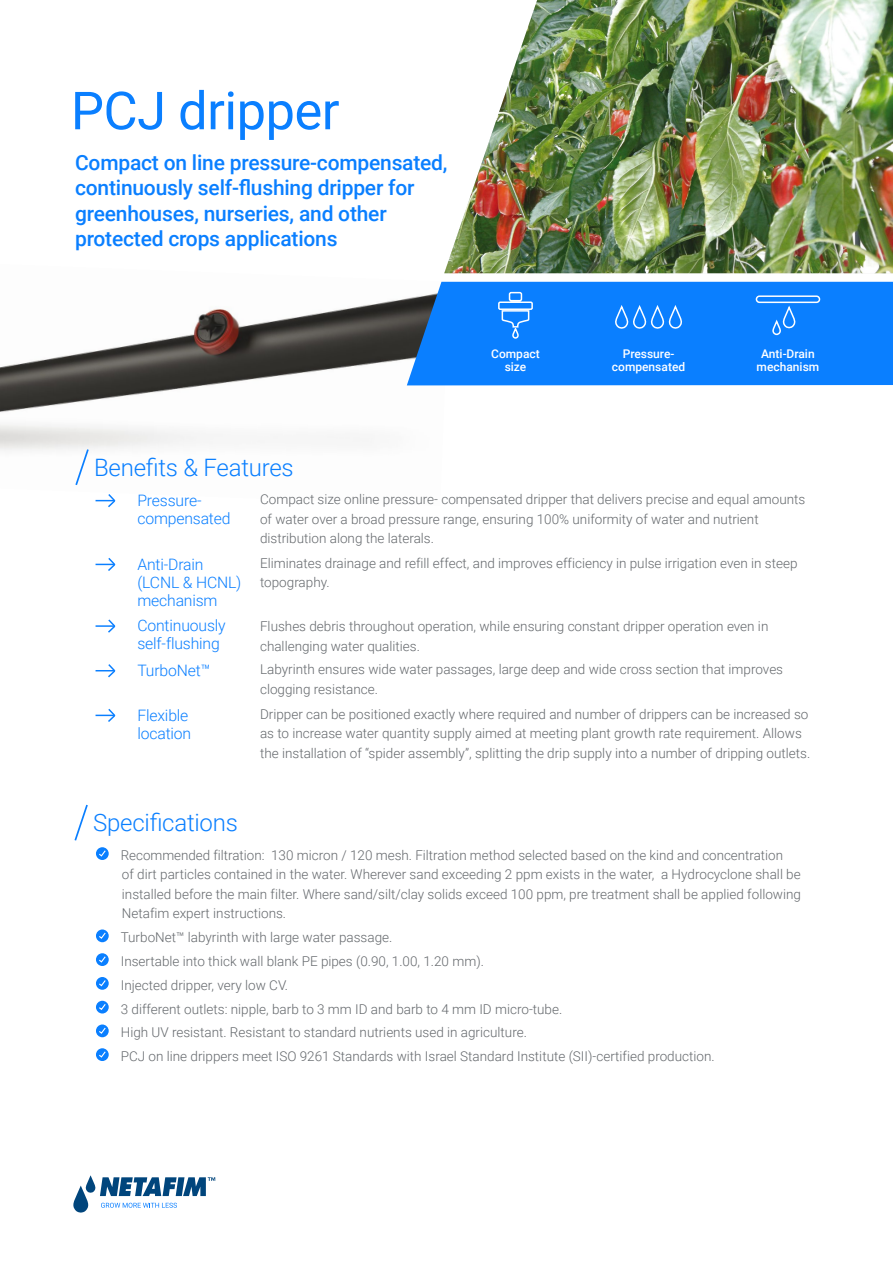
<style>
.page{position:relative;width:893px;height:1263px;background:#fff}
.page>*{position:absolute;margin:0;border:0;box-sizing:border-box;transform-origin:0 0}
.t1{font:52.5px "Roboto";letter-spacing:-.01em;color:#0a7fff}
.t2{font:300 24px "Roboto";letter-spacing:-.01em;color:#0a7fff}
.t3{font:500 21px/25.5px "Roboto";letter-spacing:-.01em;color:#0a7fff}
.t4{font:300 15.75px/18px "Roboto";letter-spacing:-.01em;color:#0a7fff}
.t5{font:300 13.5px/19.5px "Roboto";color:#64686c}
.t6{font:500 12px/13.5px "Roboto";color:#fff;text-align:center}
</style>
<div class="page">
<svg style="left:73px;top:1175px;width:142px;height:37px"></svg>
<img style="left:0;top:273px;width:449px;height:229px">
<div style="left:407px;top:282px;width:486px;height:103px;background:#0a7fff"></div>
<img style="left:444px;top:0;width:449px;height:273px">
<svg style="left:96px;top:847px;width:13px;height:13px"></svg>
<svg style="left:98px;top:849px;width:9px;height:8px"></svg>
<svg style="left:96px;top:929px;width:13px;height:13px"></svg>
<svg style="left:98px;top:931px;width:9px;height:9px"></svg>
<svg style="left:96px;top:953px;width:13px;height:13px"></svg>
<svg style="left:98px;top:955px;width:9px;height:8px"></svg>
<svg style="left:96px;top:977px;width:13px;height:13px"></svg>
<svg style="left:98px;top:979px;width:9px;height:8px"></svg>
<svg style="left:96px;top:1001px;width:13px;height:12px"></svg>
<svg style="left:98px;top:1003px;width:9px;height:8px"></svg>
<svg style="left:96px;top:1024px;width:13px;height:13px"></svg>
<svg style="left:98px;top:1026px;width:9px;height:9px"></svg>
<svg style="left:96px;top:1048px;width:13px;height:13px"></svg>
<svg style="left:98px;top:1050px;width:9px;height:8px"></svg>
<svg style="left:74px;top:447px;width:16px;height:40px"></svg>
<svg style="left:74px;top:804px;width:14px;height:37px"></svg>
<svg style="left:755px;top:295px;width:66px;height:41px;background:#268eff"></svg>
<svg style="left:96px;top:492px;width:20px;height:15px"></svg>
<svg style="left:96px;top:558px;width:20px;height:13px"></svg>
<svg style="left:96px;top:619px;width:20px;height:14px"></svg>
<svg style="left:96px;top:664px;width:20px;height:14px"></svg>
<svg style="left:96px;top:708px;width:20px;height:14px"></svg>
<svg style="left:497px;top:291px;width:37px;height:49px;background:#3595ff"></svg>
<svg style="left:614px;top:305px;width:69px;height:25px;background:#3595ff"></svg>
<h1 class="t1" style="left:71px;top:74px;width:270px">PCJ dripper</h1>
<h3 class="t3" style="left:75px;top:149px;width:374px">Compact on line pressure-compensated, continuously self-flushing dripper for greenhouses, nurseries, and other protected crops applications</h3>
<h2 class="t2" style="left:94px;top:450px;width:201px">Benefits &amp; Features</h2>
<p class="t6" style="left:491px;top:346px;width:50px">Compact size</p>
<p class="t6" style="left:612px;top:346px;width:75px">Pressure&shy;compensated</p>
<p class="t6" style="left:757px;top:346px;width:64px">Anti-Drain mechanism</p>
<p class="t4" style="left:137px;top:491px;width:95px">Pressure&shy;compensated</p>
<p class="t5" style="left:260px;top:489px;width:547px">Compact size online pressure- compensated dripper that delivers precise and equal amounts of water over a broad pressure range, ensuring 100% uniformity of water and nutrient distribution along the laterals.</p>
<p class="t4" style="left:137px;top:554px;width:105px">Anti-Drain (LCNL &amp; HCNL) mechanism</p>
<p class="t5" style="left:260px;top:553px;width:539px">Eliminates drainage and refill effect, and improves efficiency in pulse irrigation even in steep topography.</p>
<p class="t4" style="left:137px;top:616px;width:90px">Continuously self-flushing</p>
<p class="t5" style="left:260px;top:616px;width:510px">Flushes debris throughout operation, while ensuring constant dripper operation even in challenging water qualities.</p>
<p class="t4" style="left:137px;top:661px;width:74px">TurboNet™</p>
<p class="t5" style="left:260px;top:659px;width:525px">Labyrinth ensures wide water passages, large deep and wide cross section that improves clogging resistance.</p>
<p class="t4" style="left:137px;top:705px;width:55px">Flexible location</p>
<p class="t5" style="left:260px;top:704px;width:552px">Dripper can be positioned exactly where required and number of drippers can be increased so as to increase water quantity supply aimed at meeting plant growth rate requirement. Allows the installation of “spider assembly”, splitting the drip supply into a number of dripping outlets.</p>
<h2 class="t2" style="left:93px;top:806px;width:146px">Specifications</h2>
<p class="t5" style="left:121px;top:845px;width:682px">Recommended filtration: 130 micron / 120 mesh. Filtration method selected based on the kind and concentration<br>of dirt particles contained in the water. Wherever sand exceeding 2 ppm exists in the water, a Hydrocyclone shall be installed before the main filter. Where sand/silt/clay solids exceed 100 ppm, pre treatment shall be applied following Netafim expert instructions.</p>
<p class="t5" style="left:121px;top:925px;width:595px;line-height:23.7px">TurboNet™ labyrinth with large water passage.<br>Insertable into thick wall blank PE pipes (0.90, 1.00, 1.20 mm).<br>Injected dripper, very low CV.<br>3 different outlets: nipple, barb to 3 mm ID and barb to 4 mm ID micro-tube.<br>High UV resistant. Resistant to standard nutrients used in agriculture.<br>PCJ on line drippers meet ISO 9261 Standards with Israel Standard Institute (SII)-certified production.</p>
</div>
